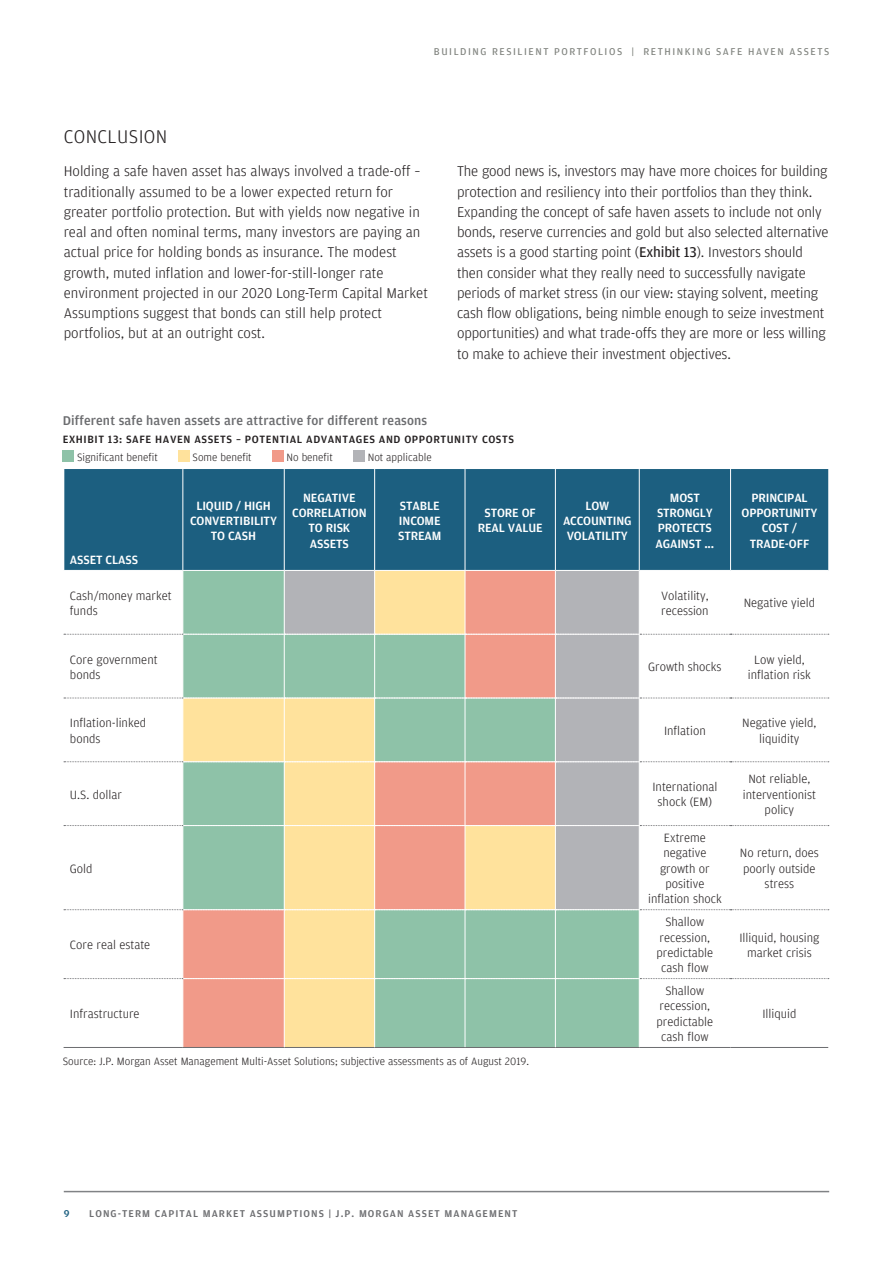
<style>
.page{position:relative;width:893px;height:1263px;background:#fff}
.page>*{position:absolute;margin:0;border:0;box-sizing:border-box;transform-origin:0 0}
._1st_Subhead{font:300 19.5px "Amplitude";letter-spacing:.02em;color:#231f20}
.Body_Copy{font:300 15px/20.2px "Amplitude";letter-spacing:-.01em;color:#231f20}
.Chart_Commentary{font:500 13.5px "Amplitude";letter-spacing:.01em;color:#6c6d70}
.Table_Body{font:300 12.75px/15.3px "Amplitude";color:#231f20;text-align:center}
.Table_Body-2{font:500 12.75px/15.3px "Amplitude";letter-spacing:-.01em;color:#fff;text-align:center}
.Source_Second_Line{font:300 11.25px "Amplitude";color:#231f20}
.Table_Chart__Title{font:500 11.25px "Amplitude";letter-spacing:.05em;color:#231f20}
.t1{font:500 10.5px "Amplitude";letter-spacing:.1em;color:#6c6d70}
.Left_Chapter_Runner{font:10.5px "Amplitude";letter-spacing:.15em;color:#7f827d}
.t2{font:500 10.5px "Amplitude";color:#1c5f80}
.s1{font-weight:400}
</style>
<div class="page">
<hr style="left:64px;top:1191px;width:765px;height:1px;background:#808285">
<div style="left:63px;top:451px;width:11px;height:11px;background:#8ec2a8"></div>
<div style="left:178px;top:451px;width:12px;height:11px;background:#ffe29c"></div>
<div style="left:272px;top:451px;width:12px;height:11px;background:#f19a89"></div>
<div style="left:353px;top:451px;width:12px;height:11px;background:#b2b3b7"></div>
<div style="left:64px;top:469px;width:764px;height:101px;background:#1c5f80"></div>
<div style="left:556px;top:910px;width:83px;height:137px;background:#8ec2a8"></div>
<div style="left:556px;top:571px;width:83px;height:338px;background:#b2b3b7"></div>
<svg style="left:183px;top:571px;width:372px;height:476px;background:#c9c19d"></svg>
<hr style="left:182px;top:469px;width:1px;height:101px;background:#fff">
<hr style="left:284px;top:469px;width:1px;height:101px;background:#fff">
<hr style="left:374px;top:469px;width:1px;height:101px;background:#fff">
<hr style="left:465px;top:469px;width:1px;height:101px;background:#fff">
<hr style="left:555px;top:469px;width:1px;height:101px;background:#fff">
<hr style="left:639px;top:469px;width:1px;height:101px;background:#fff">
<hr style="left:730px;top:469px;width:1px;height:101px;background:#fff">
<hr style="left:64px;top:1047px;width:119px;height:1px;background:#6c6d70">
<hr style="left:183px;top:1047px;width:101px;height:1px;background:#6c6d70">
<hr style="left:284px;top:1047px;width:91px;height:1px;background:#6c6d70">
<hr style="left:375px;top:1047px;width:90px;height:1px;background:#6c6d70">
<hr style="left:465px;top:1047px;width:90px;height:1px;background:#6c6d70">
<hr style="left:555px;top:1047px;width:84px;height:1px;background:#6c6d70">
<hr style="left:639px;top:1047px;width:91px;height:1px;background:#6c6d70">
<hr style="left:730px;top:1047px;width:98px;height:1px;background:#6c6d70">
<hr style="left:284px;top:571px;width:1px;height:63px;background:#fff">
<hr style="left:374px;top:571px;width:1px;height:63px;background:#fff">
<hr style="left:465px;top:571px;width:1px;height:63px;background:#fff">
<hr style="left:284px;top:635px;width:1px;height:63px;background:#fff">
<hr style="left:374px;top:635px;width:1px;height:63px;background:#fff">
<hr style="left:465px;top:635px;width:1px;height:63px;background:#fff">
<hr style="left:284px;top:698px;width:1px;height:63px;background:#fff">
<hr style="left:374px;top:698px;width:1px;height:63px;background:#fff">
<hr style="left:465px;top:698px;width:1px;height:63px;background:#fff">
<hr style="left:284px;top:762px;width:1px;height:63px;background:#fff">
<hr style="left:374px;top:762px;width:1px;height:63px;background:#fff">
<hr style="left:465px;top:762px;width:1px;height:63px;background:#fff">
<hr style="left:284px;top:826px;width:1px;height:83px;background:#fff">
<hr style="left:374px;top:826px;width:1px;height:83px;background:#fff">
<hr style="left:465px;top:826px;width:1px;height:83px;background:#fff">
<hr style="left:284px;top:910px;width:1px;height:68px;background:#fff">
<hr style="left:374px;top:910px;width:1px;height:68px;background:#fff">
<hr style="left:465px;top:910px;width:1px;height:68px;background:#fff">
<hr style="left:284px;top:979px;width:1px;height:68px;background:#fff">
<hr style="left:374px;top:979px;width:1px;height:68px;background:#fff">
<hr style="left:465px;top:979px;width:1px;height:68px;background:#fff">
<svg style="left:64px;top:634px;width:765px;height:1px"></svg>
<svg style="left:64px;top:698px;width:765px;height:1px"></svg>
<svg style="left:64px;top:761px;width:765px;height:1px"></svg>
<svg style="left:64px;top:825px;width:765px;height:1px"></svg>
<svg style="left:64px;top:909px;width:765px;height:1px"></svg>
<svg style="left:64px;top:978px;width:765px;height:1px"></svg>
<p class="Left_Chapter_Runner" style="left:434px;top:45px;width:397px">BUILDING RESILIENT PORTFOLIOS | RETHINKING SAFE HAVEN ASSETS</p>
<p class="_1st_Subhead" style="left:64px;top:125px;width:105px">CONCLUSION</p>
<p class="Body_Copy" style="left:64px;top:161px;width:366px">Holding a safe haven asset has always involved a trade-off – traditionally assumed to be a lower expected return for greater portfolio protection. But with yields now negative in real and often nominal terms, many investors are paying an actual price for holding bonds as insurance. The modest growth, muted inflation and lower-for-still-longer rate environment projected in our 2020 Long-Term Capital Market Assumptions suggest that bonds can still help protect portfolios, but at an outright cost.</p>
<p class="Body_Copy" style="left:457px;top:161px;width:373px">The good news is, investors may have more choices for building protection and resiliency into their portfolios than they think.<br>Expanding the concept of safe haven assets to include not only bonds, reserve currencies and gold but also selected alternative assets is a good starting point (<span class="s1">Exhibit 13</span>). Investors should then consider what they really need to successfully navigate periods of market stress (in our view: staying solvent, meeting cash flow obligations, being nimble enough to seize investment opportunities) and what trade-offs they are more or less willing to make to achieve their investment objectives.</p>
<p class="Chart_Commentary" style="left:63px;top:412px;width:366px">Different safe haven assets are attractive for different reasons</p>
<p class="Table_Chart__Title" style="left:63px;top:432px;width:453px">EXHIBIT 13: SAFE HAVEN ASSETS – POTENTIAL ADVANTAGES AND OPPORTUNITY COSTS</p>
<p class="Source_Second_Line" style="left:77px;top:450px;width:82px">Significant benefit</p>
<p class="Source_Second_Line" style="left:193px;top:450px;width:61px">Some benefit</p>
<p class="Source_Second_Line" style="left:286px;top:450px;width:48px">No benefit</p>
<p class="Source_Second_Line" style="left:368px;top:450px;width:65px">Not applicable</p>
<p class="Table_Body-2" style="left:70px;top:552px;width:70px">ASSET CLASS</p>
<p class="Table_Body-2" style="left:190px;top:497px;width:88px">LIQUID / HIGH<br>CONVERTIBILITY<br>TO CASH</p>
<p class="Table_Body-2" style="left:292px;top:490px;width:76px">NEGATIVE<br>CORRELATION<br>TO RISK<br>ASSETS</p>
<p class="Table_Body-2" style="left:398px;top:497px;width:45px;text-align:left">STABLE<br>INCOME<br>STREAM</p>
<p class="Table_Body-2" style="left:478px;top:505px;width:67px">STORE OF<br>REAL VALUE</p>
<p class="Table_Body-2" style="left:563px;top:497px;width:70px">LOW<br>ACCOUNTING<br>VOLATILITY</p>
<p class="Table_Body-2" style="left:657px;top:490px;width:57px">MOST<br>STRONGLY</p>
<p class="Table_Body-2" style="left:655px;top:520px;width:60px;text-align:left">PROTECTS<br>AGAINST ...</p>
<p class="Table_Body-2" style="left:751px;top:490px;width:58px">PRINCIPAL</p>
<p class="Table_Body-2" style="left:742px;top:505px;width:77px">OPPORTUNITY<br>COST /</p>
<p class="Table_Body-2" style="left:750px;top:535px;width:61px">TRADE-OFF</p>
<p class="Table_Body" style="left:70px;top:587px;width:103px;text-align:left">Cash/money market funds</p>
<p class="Table_Body" style="left:661px;top:587px;width:49px;text-align:left">Volatility, recession</p>
<p class="Table_Body" style="left:744px;top:595px;width:73px">Negative yield</p>
<p class="Table_Body" style="left:70px;top:651px;width:89px;text-align:left">Core government bonds</p>
<p class="Table_Body" style="left:648px;top:659px;width:75px">Growth shocks</p>
<p class="Table_Body" style="left:748px;top:651px;width:64px">Low yield, inflation risk</p>
<p class="Table_Body" style="left:70px;top:715px;width:78px;text-align:left">Inflation-linked bonds</p>
<p class="Table_Body" style="left:664px;top:723px;width:43px">Inflation</p>
<p class="Table_Body" style="left:742px;top:715px;width:76px">Negative yield, liquidity</p>
<p class="Table_Body" style="left:70px;top:786px;width:54px">U.S. dollar</p>
<p class="Table_Body" style="left:652px;top:779px;width:66px">International shock (EM)</p>
<p class="Table_Body" style="left:743px;top:771px;width:75px">Not reliable, interventionist policy</p>
<p class="Table_Body" style="left:70px;top:860px;width:24px">Gold</p>
<p class="Table_Body" style="left:70px;top:937px;width:82px">Core real estate</p>
<p class="Table_Body" style="left:70px;top:1006px;width:71px">Infrastructure</p>
<p class="Source_Second_Line" style="left:63px;top:1054px;width:468px">Source: J.P. Morgan Asset Management Multi-Asset Solutions; subjective assessments as of August 2019.</p>
<p class="t2" style="left:64px;top:1207px;width:7px">9</p>
<p class="t1" style="left:89px;top:1207px;width:430px">LONG-TERM CAPITAL MARKET ASSUMPTIONS | J.P. MORGAN ASSET MANAGEMENT</p>
<p class="Table_Body" style="left:648px;top:830px;width:75px">Extreme negative growth or positive inflation shock</p>
<p class="Table_Body" style="left:656px;top:914px;width:58px">Shallow recession, predictable cash flow</p>
<p class="Table_Body" style="left:656px;top:983px;width:58px">Shallow recession, predictable cash flow</p>
<p class="Table_Body" style="left:740px;top:845px;width:80px">No return, does poorly outside stress</p>
<p class="Table_Body" style="left:739px;top:929px;width:82px">Illiquid, housing market crisis</p>
<p class="Table_Body" style="left:762px;top:1006px;width:36px">Illiquid</p>
</div>
